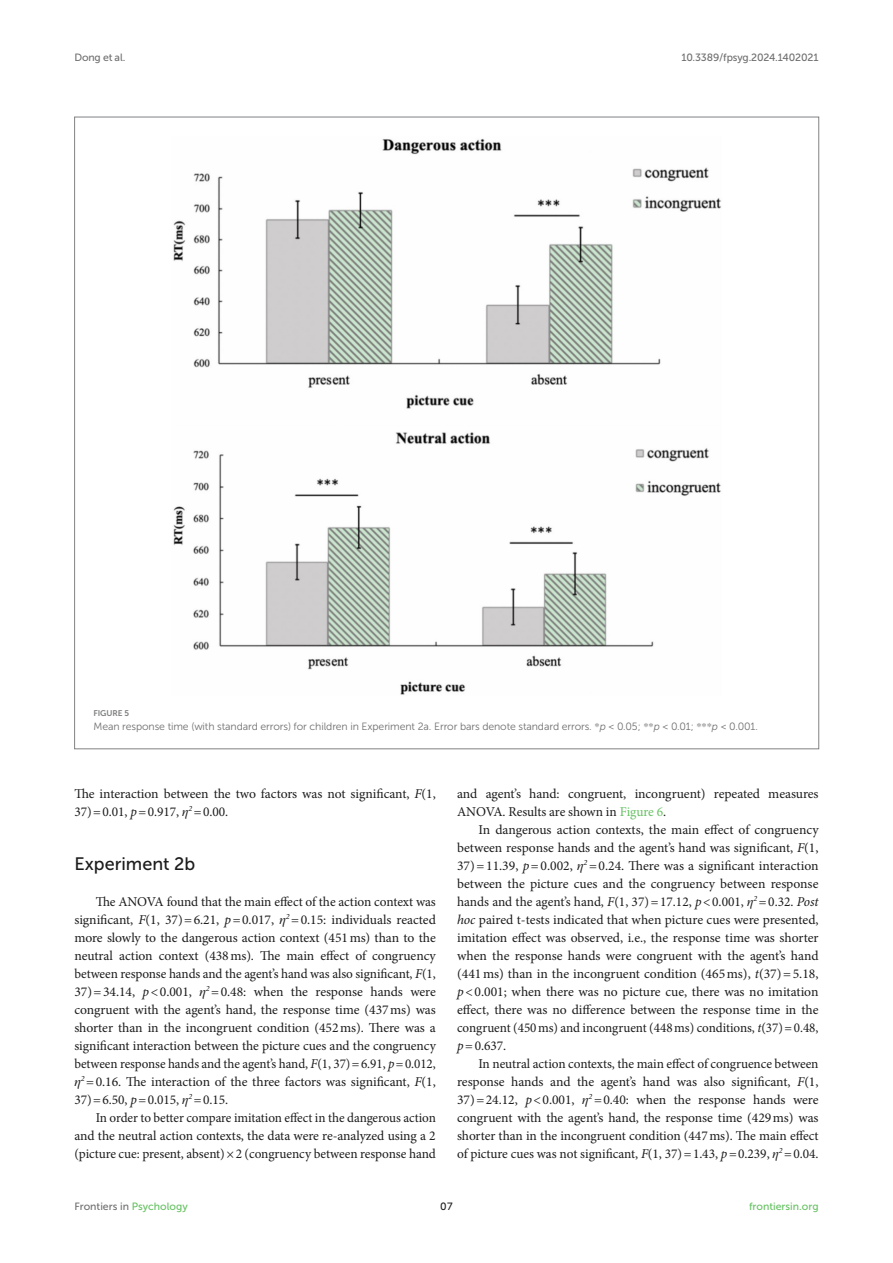
<style>
.page{position:relative;width:893px;height:1263px;background:#fff}
.page>*{position:absolute;margin:0;border:0;box-sizing:border-box;transform-origin:0 0}
.HEAD_2{font:18px "Museo Sans 500";color:#1b1c1b}
.TEXT{font:13.5px/18px "Minion Pro";letter-spacing:-.005em;color:#1b1c1b;text-align:justify}
.TEXT_FLUSH{font:13.5px/18px "Minion Pro";letter-spacing:-.005em;color:#1b1c1b;text-align:justify}
.FIG_LEG{font:10.5px "Museo Sans 300";letter-spacing:-.01em;color:#706f70}
.t1{font:10.5px "Museo Sans 500";letter-spacing:-.015em;color:#706f70}
.t2{font:10.5px "Museo Sans 500";color:#65c161}
.t3{font:10.5px "Museo Sans 500";color:#1b1c1b}
.FIG_HD{font:8.25px "Museo Sans 700";letter-spacing:-.01em;color:#7e7f7f}
.s1{font-family:"STIX General"}
.s2{font-style:italic}
.s3{font-family:"STIX General";font-style:italic}
.s4{color:#65c161}
</style>
<div class="page">
<img style="left:173px;top:138px;width:548px;height:557px">
<p class="t1" style="left:74px;top:51px;width:52px">Dong et al.</p>
<p class="t1" style="left:681px;top:51px;width:139px">10.3389/fpsyg.2024.1402021</p>
<p class="FIG_HD" style="left:94px;top:709px;width:37px">FIGURE 5</p>
<p class="FIG_LEG" style="left:94px;top:721px;width:666px">Mean response time (with standard errors) for children in Experiment 2a. Error bars denote standard errors. <span class="s1">*</span><span class="s2">p</span> &lt; 0.05; <span class="s1">**</span><span class="s2">p</span> &lt; 0.01; <span class="s1">***</span><span class="s2">p</span> &lt; 0.001.</p>
<p class="TEXT" style="left:74px;top:785px;width:363px">The interaction between the two factors was not significant, <span class="s2">F</span>(1,<br>37)=0.01, <span class="s2">p</span>=0.917, <span class="s3">η</span><sup>2</sup> =0.00.</p>
<p class="HEAD_2" style="left:74px;top:854px;width:122px">Experiment 2b</p>
<p class="TEXT_FLUSH" style="left:74px;top:893px;width:363px;text-indent:21px">The ANOVA found that the main effect of the action context was significant, <span class="s2">F</span>(1, 37)=6.21, <span class="s2">p</span>=0.017, <span class="s3">η</span><sup>2</sup> =0.15: individuals reacted more slowly to the dangerous action context (451ms) than to the neutral action context (438ms). The main effect of congruency between response hands and the agent’s hand was also significant, <span class="s2">F</span>(1, 37)=34.14, <span class="s2">p</span>&lt;0.001, <span class="s3">η</span><sup>2</sup> =0.48: when the response hands were congruent with the agent’s hand, the response time (437ms) was shorter than in the incongruent condition (452ms). There was a significant interaction between the picture cues and the congruency between response hands and the agent’s hand, <span class="s2">F</span>(1, 37)=6.91, <span class="s2">p</span>=0.012, <span class="s3">η</span><sup>2</sup> =0.16. The interaction of the three factors was significant, <span class="s2">F</span>(1, 37)=6.50, <span class="s2">p</span>=0.015, <span class="s3">η</span><sup>2</sup> =0.15.</p>
<p class="TEXT" style="left:74px;top:1109px;width:363px;text-indent:21px">In order to better compare imitation effect in the dangerous action and the neutral action contexts, the data were re-analyzed using a 2 (picture cue: present, absent)×2 (congruency between response hand</p>
<p class="TEXT" style="left:457px;top:785px;width:363px">and agent’s hand: congruent, incongruent) repeated measures<br>ANOVA. Results are shown in <span class="s4">Figure 6</span>.</p>
<p class="TEXT" style="left:457px;top:821px;width:363px;text-indent:21px">In dangerous action contexts, the main effect of congruency between response hands and the agent’s hand was significant, <span class="s2">F</span>(1, 37)=11.39, <span class="s2">p</span>=0.002, <span class="s3">η</span><sup>2</sup> =0.24. There was a significant interaction between the picture cues and the congruency between response hands and the agent’s hand, <span class="s2">F</span>(1, 37)=17.12, <span class="s2">p</span>&lt;0.001, <span class="s3">η</span><sup>2</sup> =0.32. <span class="s2">Post hoc</span> paired t-tests indicated that when picture cues were presented, imitation effect was observed, i.e., the response time was shorter when the response hands were congruent with the agent’s hand (441ms) than in the incongruent condition (465ms), <span class="s2">t</span>(37)=5.18, <span class="s2">p</span>&lt;0.001; when there was no picture cue, there was no imitation effect, there was no difference between the response time in the congruent (450ms) and incongruent (448ms) conditions, <span class="s2">t</span>(37)=0.48, <span class="s2">p</span>=0.637.</p>
<p class="TEXT" style="left:457px;top:1055px;width:363px;text-indent:21px">In neutral action contexts, the main effect of congruence between response hands and the agent’s hand was also significant, <span class="s2">F</span>(1, 37)=24.12, <span class="s2">p</span>&lt;0.001, <span class="s3">η</span><sup>2</sup> =0.40: when the response hands were congruent with the agent’s hand, the response time (429ms) was shorter than in the incongruent condition (447ms). The main effect of picture cues was not significant, <span class="s2">F</span>(1, 37)=1.43, <span class="s2">p</span>=0.239, <span class="s3">η</span><sup>2</sup> =0.04.</p>
<p class="t1" style="left:74px;top:1200px;width:115px">Frontiers in <span class="s4">Psychology</span></p>
<p class="t3" style="left:440px;top:1200px;width:14px">07</p>
<p class="t2" style="left:749px;top:1200px;width:71px">frontiersin.org</p>
</div>
